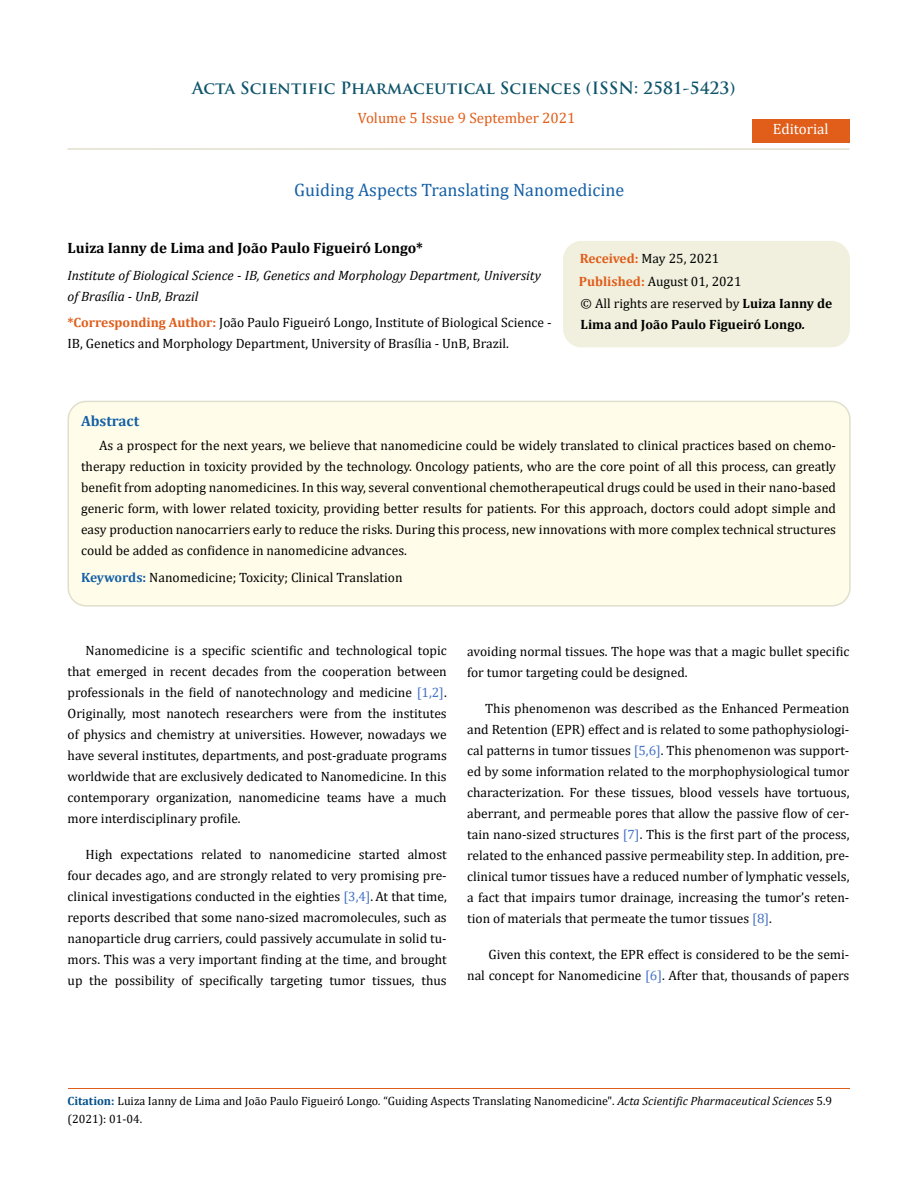
<style>
.page{position:relative;width:917px;height:1188px;background:#fff}
.page>*{position:absolute;margin:0;border:0;box-sizing:border-box;transform-origin:0 0}
.t1{font:18px "Cambria";color:#1560a6}
.t2{font:700 16.5px "Trajan Pro";color:#0e546a}
.t3{font:700 15px "Cambria";color:#000}
.t4{font:15px "Cambria";color:#e05d1a}
.t5{font:15px "Cambria";color:#fff}
.t6{font:700 15px "Cambria";color:#1560a6}
.t7{font:13.5px/21px "Cambria";color:#000;text-align:justify}
.t8{font:italic 13.5px/21px "Cambria";color:#000}
.t9{font:700 13.5px/21px "Cambria";color:#000}
.t10{font:12px/18px "Cambria";color:#000}
.s1{font-weight:700;color:#e05d1a}
.s2{font-weight:400}
.s3{font-style:italic}
.s4{font-weight:700;color:#1560a6}
.s5{color:#4472c4}
.s6{font-weight:700;color:#035089}
</style>
<div class="page">
<div style="left:752px;top:119px;width:97px;height:23px;background:#e05d1a"></div>
<div style="left:68px;top:401px;width:781px;height:205px;background:#fffde9;border-radius:18px"></div>
<div style="left:67px;top:401px;width:783px;height:206px;border:2px solid #e0dfcd;border-radius:18px"></div>
<div style="left:563px;top:242px;width:286px;height:105px;background:#f1f0de;border-radius:18px"></div>
<div style="left:563px;top:241px;width:286px;height:106px;border:2px solid #f1f0de;border-radius:18px"></div>
<hr style="left:68px;top:1088px;width:781px;height:1px;background:#e05d1a">
<hr style="left:67px;top:148px;width:782px;height:2px;background:#e0dfcd">
<p class="t2" style="left:192px;top:77px;width:545px">Acta Scientific Pharmaceutical Sciences (ISSN: 2581-5423)</p>
<p class="t4" style="left:358px;top:109px;width:219px">Volume 5 Issue 9 September 2021</p>
<h1 class="t1" style="left:294px;top:180px;width:331px">Guiding Aspects Translating Nanomedicine</h1>
<p class="t5" style="left:772px;top:120px;width:57px">Editorial</p>
<p class="t3" style="left:67px;top:237px;width:357px">Luiza Ianny de Lima and João Paulo Figueiró Longo*</p>
<p class="t8" style="left:67px;top:264px;width:475px">Institute of Biological Science - IB, Genetics and Morphology Department, University of Brasília - UnB, Brazil</p>
<p class="t7" style="left:67px;top:312px;width:485px"><span class="s1">*Corresponding Author:</span> João Paulo Figueiró Longo, Institute of Biological Science -<br>IB, Genetics and Morphology Department, University of Brasília - UnB, Brazil.</p>
<p class="t7" style="left:578px;top:247px;width:164px;line-height:23px"><span class="s1">Received:</span> May 25, 2021<br><span class="s1">Published:</span> August 01, 2021</p>
<p class="t9" style="left:580px;top:292px;width:253px"><span class="s2">© All rights are reserved by</span> Luiza Ianny de<br>Lima and João Paulo Figueiró Longo<span class="s3">.</span></p>
<p class="t6" style="left:81px;top:410px;width:60px">Abstract</p>
<p class="t7" style="left:81px;top:435px;width:756px;text-indent:18px">As a prospect for the next years, we believe that nanomedicine could be widely translated to clinical practices based on chemo&shy;therapy reduction in toxicity provided by the technology. Oncology patients, who are the core point of all this process, can greatly benefit from adopting nanomedicines. In this way, several conventional chemotherapeutical drugs could be used in their nano-based generic form, with lower related toxicity, providing better results for patients. For this approach, doctors could adopt simple and easy production nanocarriers early to reduce the risks. During this process, new innovations with more complex technical structures could be added as confidence in nanomedicine advances.</p>
<p class="t7" style="left:81px;top:567px;width:323px"><span class="s4">Keywords:</span> Nanomedicine; Toxicity; Clinical Translation</p>
<p class="t7" style="left:68px;top:640px;width:381px;text-indent:18px">Nanomedicine is a specific scientific and technological topic that emerged in recent decades from the cooperation between professionals in the field of nanotechnology and medicine <span class="s5">[1,2]</span>.<br>Originally, most nanotech researchers were from the institutes of physics and chemistry at universities. However, nowadays we have several institutes, departments, and post-graduate programs worldwide that are exclusively dedicated to Nanomedicine. In this contemporary organization, nanomedicine teams have a much more interdisciplinary profile.</p>
<p class="t7" style="left:68px;top:844px;width:381px;text-indent:18px">High expectations related to nanomedicine started almost four decades ago, and are strongly related to very promising pre&shy;clinical investigations conducted in the eighties <span class="s5">[3,4]</span>.At that time, reports described that some nano-sized macromolecules, such as nanoparticle drug carriers, could passively accumulate in solid tu&shy;mors. This was a very important finding at the time, and brought up the possibility of specifically targeting tumor tissues, thus</p>
<p class="t7" style="left:467px;top:641px;width:384px">avoiding normal tissues. The hope was that a magic bullet specific for tumor targeting could be designed.</p>
<p class="t7" style="left:467px;top:698px;width:384px;text-indent:18px">This phenomenon was described as the Enhanced Permeation and Retention (EPR) effect and is related to some pathophysiologi&shy;cal patterns in tumor tissues <span class="s5">[5,6]</span>. This phenomenon was support&shy;ed by some information related to the morphophysiological tumor characterization. For these tissues, blood vessels have tortuous, aberrant, and permeable pores that allow the passive flow of cer&shy;tain nano-sized structures <span class="s5">[7]</span>. This is the first part of the process, related to the enhanced passive permeability step. In addition, pre&shy;clinical tumor tissues have a reduced number of lymphatic vessels, a fact that impairs tumor drainage, increasing the tumor’s reten&shy;tion of materials that permeate the tumor tissues <span class="s5">[8]</span>.</p>
<p class="t7" style="left:467px;top:944px;width:384px;text-align:right">Given this context, the EPR effect is considered to be the semi-<br>nal concept for Nanomedicine <span class="s5">[6]</span>. After that, thousands of papers</p>
<p class="t10" style="left:68px;top:1092px;width:766px"><span class="s6">Citation:</span> Luiza Ianny de Lima and João Paulo Figueiró Longo<span class="s3">.</span> “Guiding Aspects Translating Nanomedicine". <span class="s3">Acta Scientific Pharmaceutical Sciences</span> 5.9 (2021): 01-04.</p>
</div>
